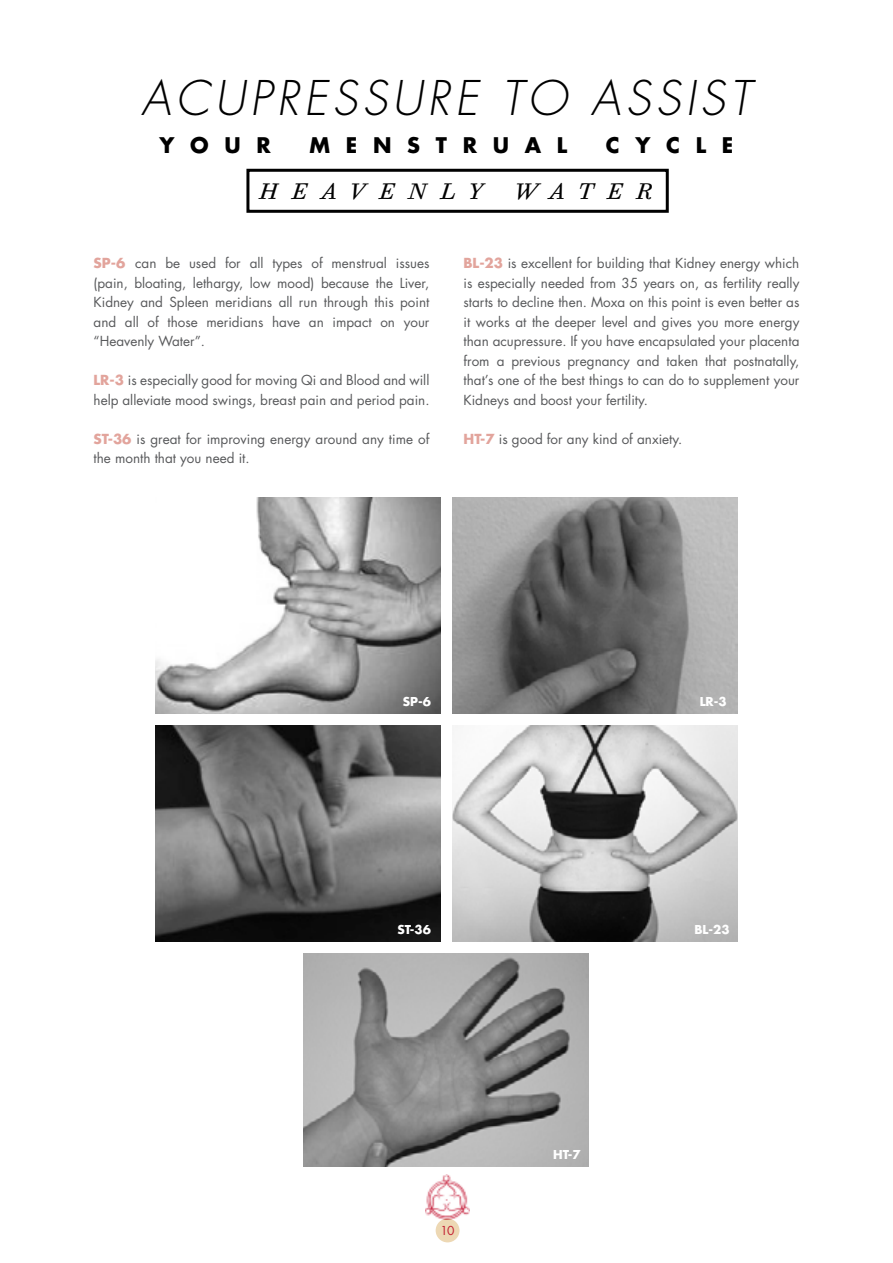
<style>
.page{position:relative;width:893px;height:1263px;background:#fff}
.page>*{position:absolute;margin:0;border:0;box-sizing:border-box;transform-origin:0 0}
.t1{font:italic 300 46.5px "Futura";color:#000}
.t2{font:italic 22.5px "Bodoni Six ITC";letter-spacing:.6em;color:#000}
.t3{font:700 21px "Futura";letter-spacing:.75em;color:#000}
.t4{font:13.5px/19.5px "Futura";color:#58595b;text-align:justify}
.t5{font:700 12px "Futura";color:#fff}
.t6{font:12px "Futura";color:#c32032}
.s1{font-weight:700;color:#e2a49c}
</style>
<div class="page">
<div style="left:436px;top:1218px;width:23px;height:24px;background:#edd8b4;border-radius:50%"></div>
<img style="left:426px;top:1174px;width:44px;height:45px">
<div style="left:246px;top:169px;width:423px;height:44px;border:3px solid #000"></div>
<img style="left:155px;top:498px;width:285px;height:215px">
<img style="left:452px;top:498px;width:286px;height:215px">
<img style="left:155px;top:726px;width:285px;height:216px">
<img style="left:452px;top:726px;width:286px;height:216px">
<img style="left:303px;top:954px;width:286px;height:213px">
<h1 class="t1" style="left:141px;top:76px;width:619px">ACUPRESSURE TO ASSIST</h1>
<h3 class="t3" style="left:160px;top:135px;width:113px">YOUR</h3>
<h3 class="t3" style="left:309px;top:135px;width:259px">MENSTRUAL</h3>
<h3 class="t3" style="left:606px;top:135px;width:129px">CYCLE</h3>
<h2 class="t2" style="left:259px;top:178px;width:225px">HEAVENLY</h2>
<h2 class="t2" style="left:514px;top:178px;width:140px">WATER</h2>
<p class="t4" style="left:94px;top:254px;width:337px"><span class="s1">SP-6</span> can be used for all types of menstrual issues (pain, bloating, lethargy, low mood) because the Liver, Kidney and Spleen meridians all run through this point and all of those meridians have an impact on your “Heavenly Water”.</p>
<p class="t4" style="left:94px;top:371px;width:337px"><span class="s1">LR-3</span> is especially good for moving Qi and Blood and will help alleviate mood swings, breast pain and period pain.</p>
<p class="t4" style="left:94px;top:430px;width:337px"><span class="s1">ST-36</span> is great for improving energy around any time of the month that you need it.</p>
<p class="t4" style="left:463px;top:254px;width:337px"><span class="s1">BL-23</span> is excellent for building that Kidney energy which is especially needed from 35 years on, as fertility really starts to decline then. Moxa on this point is even better as it works at the deeper level and gives you more energy than acupressure. If you have encapsulated your placenta from a previous pregnancy and taken that postnatally, that’s one of the best things to can do to supplement your Kidneys and boost your fertility.</p>
<p class="t4" style="left:463px;top:430px;width:220px"><span class="s1">HT-7</span> is good for any kind of anxiety.</p>
<p class="t5" style="left:403px;top:696px;width:30px">SP-6</p>
<p class="t5" style="left:700px;top:696px;width:28px">LR-3</p>
<p class="t5" style="left:397px;top:924px;width:35px">ST-36</p>
<p class="t5" style="left:694px;top:924px;width:37px">BL-23</p>
<p class="t6" style="left:440px;top:1225px;width:16px">10</p>
<p class="t5" style="left:553px;top:1149px;width:29px">HT-7</p>
</div>
